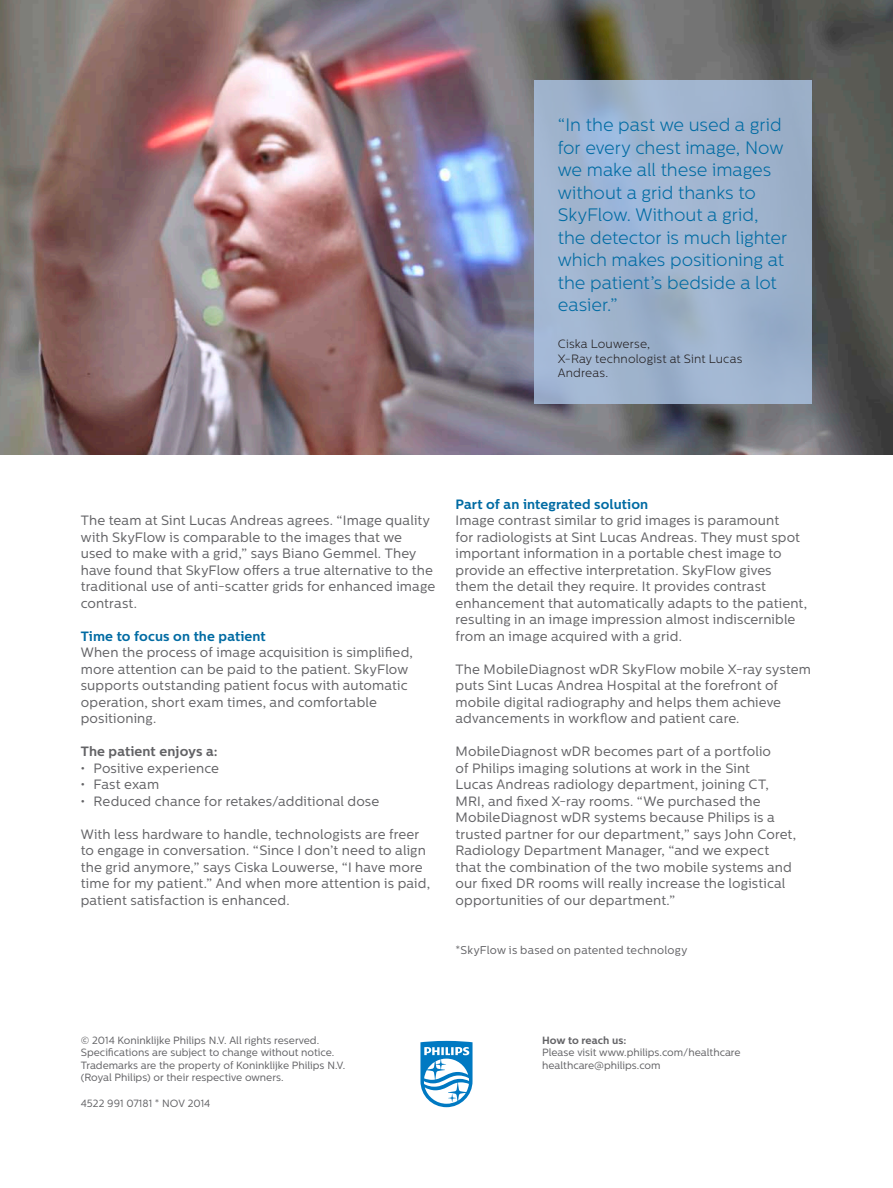
<style>
.page{position:relative;width:893px;height:1188px;background:#fff}
.page>*{position:absolute;margin:0;border:0;box-sizing:border-box;transform-origin:0 0}
._01_Body_Copy{font:300 18px/22.5px "Centrale Sans";color:#006ba3}
._01_Body_Copy-2{font:13.5px/16.5px "Centrale Sans";letter-spacing:.01em;color:#636366}
._01_Body_Copy-3{font:700 13.5px "Centrale Sans";letter-spacing:.01em;color:#006ba3}
._01_Body_Copy-4{font:700 13.5px "Centrale Sans";letter-spacing:.01em;color:#636366}
._01_Body_Copy-5{font:300 12px/14.4px "Centrale Sans";letter-spacing:.015em;color:#231f20}
._01_Body_Copy-6{font:11.25px "Centrale Sans";letter-spacing:.02em;color:#636366}
.t1{font:10.5px/12.6px "Centrale Sans";color:#636366}
.t2{font:700 10.5px "Centrale Sans";letter-spacing:-.005em;color:#636366}
</style>
<div class="page">
<svg style="left:420px;top:1041px;width:52px;height:66px"></svg>
<img style="left:0;top:0;width:893px;height:454px">
<svg style="left:534px;top:81px;width:278px;height:323px;background:#9eb3ce"></svg>
<p class="_01_Body_Copy" style="left:558px;top:114px;width:231px">“In the past we used a grid for every chest image, Now we make all these images without a grid thanks to<br>SkyFlow. Without a grid, the detector is much lighter which makes positioning at the patient’s bedside a lot easier.”</p>
<p class="_01_Body_Copy-5" style="left:558px;top:337px;width:186px">Ciska Louwerse,<br>X-Ray technologist at Sint Lucas<br>Andreas.</p>
<p class="_01_Body_Copy-2" style="left:81px;top:512px;width:356px">The team at Sint Lucas Andreas agrees. “Image quality with SkyFlow is comparable to the images that we used to make with a grid,” says Biano Gemmel. They have found that SkyFlow offers a true alternative to the traditional use of anti-scatter grids for enhanced image contrast.</p>
<p class="_01_Body_Copy-3" style="left:81px;top:628px;width:186px">Time to focus on the patient</p>
<p class="_01_Body_Copy-2" style="left:81px;top:644px;width:334px">When the process of image acquisition is simplified, more attention can be paid to the patient. SkyFlow supports outstanding patient focus with automatic operation, short exam times, and comfortable positioning.</p>
<p class="_01_Body_Copy-4" style="left:81px;top:743px;width:139px">The patient enjoys a:</p>
<p class="_01_Body_Copy-2" style="left:81px;top:760px;width:140px">• Positive experience</p>
<p class="_01_Body_Copy-2" style="left:81px;top:776px;width:80px">• Fast exam</p>
<p class="_01_Body_Copy-2" style="left:81px;top:793px;width:300px">• Reduced chance for retakes/additional dose</p>
<p class="_01_Body_Copy-2" style="left:81px;top:826px;width:351px">With less hardware to handle, technologists are freer to engage in conversation. “Since I don’t need to align the grid anymore,” says Ciska Louwerse, “I have more time for my patient.” And when more attention is paid, patient satisfaction is enhanced.</p>
<p class="_01_Body_Copy-3" style="left:455px;top:496px;width:194px">Part of an integrated solution</p>
<p class="_01_Body_Copy-2" style="left:455px;top:512px;width:353px">Image contrast similar to grid images is paramount<br>for radiologists at Sint Lucas Andreas. They must spot important information in a portable chest image to provide an effective interpretation. SkyFlow gives them the detail they require. It provides contrast enhancement that automatically adapts to the patient, resulting in an image impression almost indiscernible from an image acquired with a grid.</p>
<p class="_01_Body_Copy-2" style="left:455px;top:661px;width:357px">The MobileDiagnost wDR SkyFlow mobile X-ray system puts Sint Lucas Andrea Hospital at the forefront of mobile digital radiography and helps them achieve advancements in workflow and patient care.</p>
<p class="_01_Body_Copy-2" style="left:455px;top:743px;width:342px">MobileDiagnost wDR becomes part of a portfolio<br>of Philips imaging solutions at work in the Sint<br>Lucas Andreas radiology department, joining CT, MRI, and fixed X-ray rooms. “We purchased the MobileDiagnost wDR systems because Philips is a trusted partner for our department,” says John Coret, Radiology Department Manager, “and we expect that the combination of the two mobile systems and our fixed DR rooms will really increase the logistical opportunities of our department.”</p>
<p class="_01_Body_Copy-6" style="left:455px;top:944px;width:233px">*SkyFlow is based on patented technology</p>
<p class="t1" style="left:81px;top:1034px;width:266px">© 2014 Koninklijke Philips N.V. All rights reserved.<br>Specifications are subject to change without notice.<br>Trademarks are the property of Koninklijke Philips N.V. (Royal Philips) or their respective owners.</p>
<p class="t1" style="left:81px;top:1097px;width:131px">4522 991 07181 * NOV 2014</p>
<p class="t2" style="left:542px;top:1034px;width:86px">How to reach us:</p>
<p class="t1" style="left:542px;top:1046px;width:200px">Please visit www.philips.com/healthcare</p>
<p class="t1" style="left:542px;top:1059px;width:120px">healthcare@philips.com</p>
</div>
